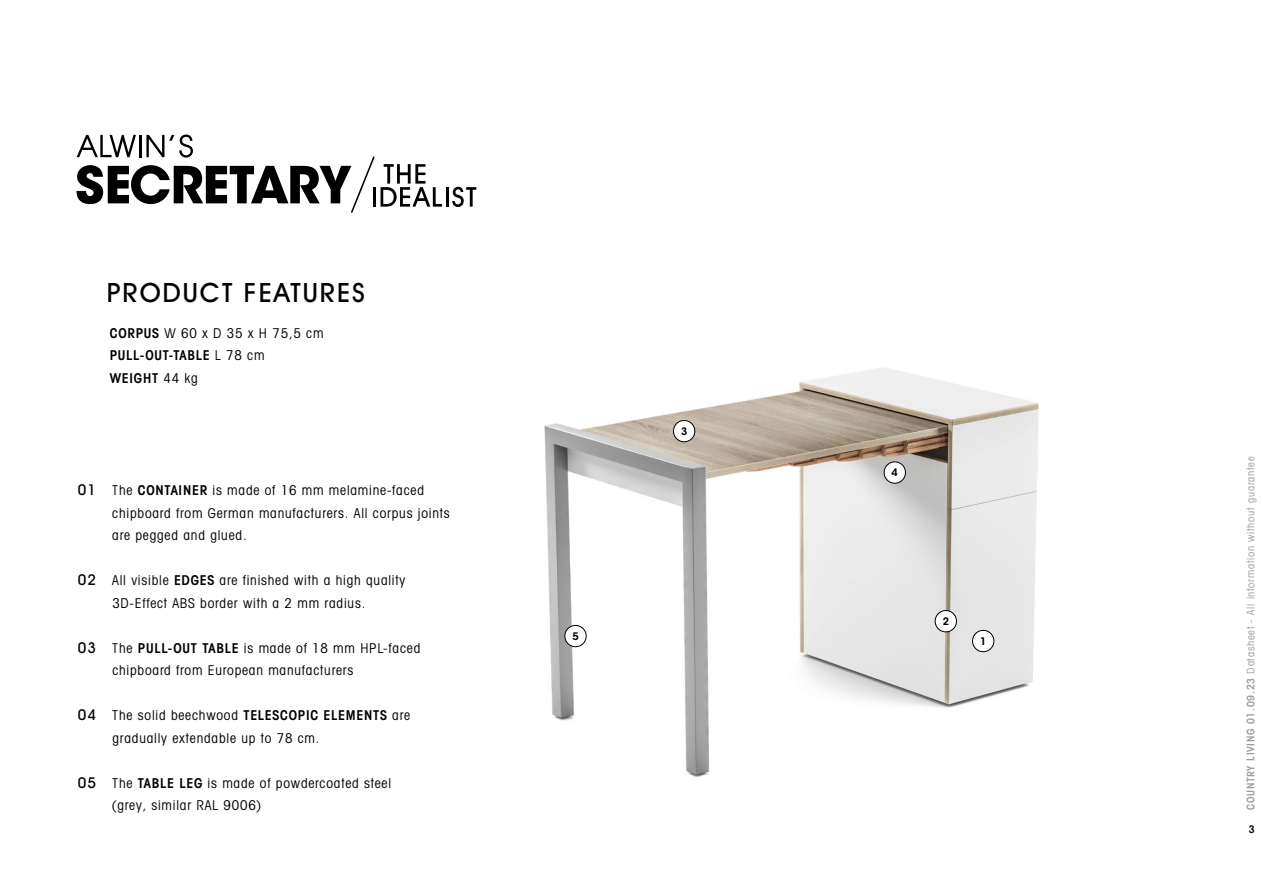
<style>
.page{position:relative;width:1263px;height:893px;background:#fff}
.page>*{position:absolute;margin:0;border:0;box-sizing:border-box;transform-origin:0 0}
.t1{font:500 26.7px "Avant Garde IT Cby BT";letter-spacing:.075em;color:#000}
.t2{font:condensed 13.5px/22.5px "Avant Garde IT Cby BT";letter-spacing:.06em;color:#000}
.t3{font:600 condensed 13.5px/22.5px "Avant Garde IT Cby BT";letter-spacing:.06em;color:#000}
.t4{font:condensed 10.5px "Avant Garde IT Cby BT";letter-spacing:.07em;color:#9d9d9c}
.t5{font:600 condensed 10.5px "Avant Garde IT Cby BT";color:#000}
.t6{font:600 10.35px "ITC Avant Garde Std";color:#000}
.s1{font-weight:400}
.s2{font-weight:500;font-stretch:normal;font-size:15px}
.s3{font-weight:600}
</style>
<div class="page">
<img style="left:544px;top:367px;width:495px;height:410px">
<hr style="left:446px;top:187px;width:2px;height:20px;background:#000">
<svg style="left:452px;top:187px;width:24px;height:20px"></svg>
<svg style="left:77px;top:134px;width:365px;height:79px"></svg>
<div style="left:972px;top:630px;width:22px;height:22px;background:#fff;border-radius:50%"></div>
<div style="left:972px;top:630px;width:22px;height:22px;border:1px solid #000;border-radius:50%"></div>
<div style="left:673px;top:420px;width:22px;height:22px;background:#fff;border-radius:50%"></div>
<div style="left:673px;top:420px;width:22px;height:22px;border:1px solid #000;border-radius:50%"></div>
<div style="left:935px;top:610px;width:21px;height:22px;background:#fff;border-radius:50%"></div>
<div style="left:935px;top:610px;width:22px;height:22px;border:1px solid #000;border-radius:50%"></div>
<div style="left:884px;top:462px;width:21px;height:21px;background:#fff;border-radius:50%"></div>
<div style="left:884px;top:462px;width:22px;height:21px;border:1px solid #000;border-radius:50%"></div>
<div style="left:565px;top:625px;width:21px;height:22px;background:#fff;border-radius:50%"></div>
<div style="left:564px;top:625px;width:22px;height:22px;border:1px solid #000;border-radius:50%"></div>
<h1 class="t1" style="left:107px;top:276px;width:260px">PRODUCT FEATURES</h1>
<p class="t3" style="left:110px;top:321px;width:215px">CORPUS <span class="s1">W 60 x D 35 x H 75,5 cm<br></span>PULL-OUT-TABLE <span class="s1">L 78 cm<br></span>WEIGHT <span class="s1">44 kg</span></p>
<p class="t2" style="left:112px;top:479px;width:339px;text-indent:-34px"><span class="s2">01</span> The <span class="s3">CONTAINER</span> is made of 16 mm melamine-faced chipboard from German manufacturers. All corpus joints are pegged and glued.</p>
<p class="t2" style="left:78px;top:569px;width:329px;text-align:center"><span class="s2">02</span> All visible <span class="s3">EDGES</span> are finished with a high quality<br>3D-Effect ABS border with a 2 mm radius.</p>
<p class="t2" style="left:112px;top:636px;width:309px;text-indent:-35px"><span class="s2">03</span> The <span class="s3">PULL-OUT TABLE</span> is made of 18 mm HPL-faced chipboard from European manufacturers</p>
<p class="t2" style="left:112px;top:704px;width:299px;text-indent:-35px"><span class="s2">04</span> The solid beechwood <span class="s3">TELESCOPIC ELEMENTS</span> are gradually extendable up to 78 cm.</p>
<p class="t2" style="left:112px;top:771px;width:280px;text-indent:-34px"><span class="s2">05</span> The <span class="s3">TABLE LEG</span> is made of powdercoated steel (grey, similar RAL 9006)</p>
<p class="t6" style="left:572px;top:630px;width:8px">5</p>
<p class="t6" style="left:681px;top:425px;width:8px">3</p>
<p class="t6" style="left:892px;top:466px;width:8px">4</p>
<p class="t6" style="left:943px;top:615px;width:8px">2</p>
<p class="t6" style="left:980px;top:634px;width:8px">1</p>
<p class="t4" style="left:1244px;top:810px;width:355px;rotate:-90deg"><span class="s3">COUNTRY LIVING 01.09.23</span> Datasheet - All information without guarantee</p>
<p class="t5" style="left:1249px;top:822px;width:7px">3</p>
</div>
